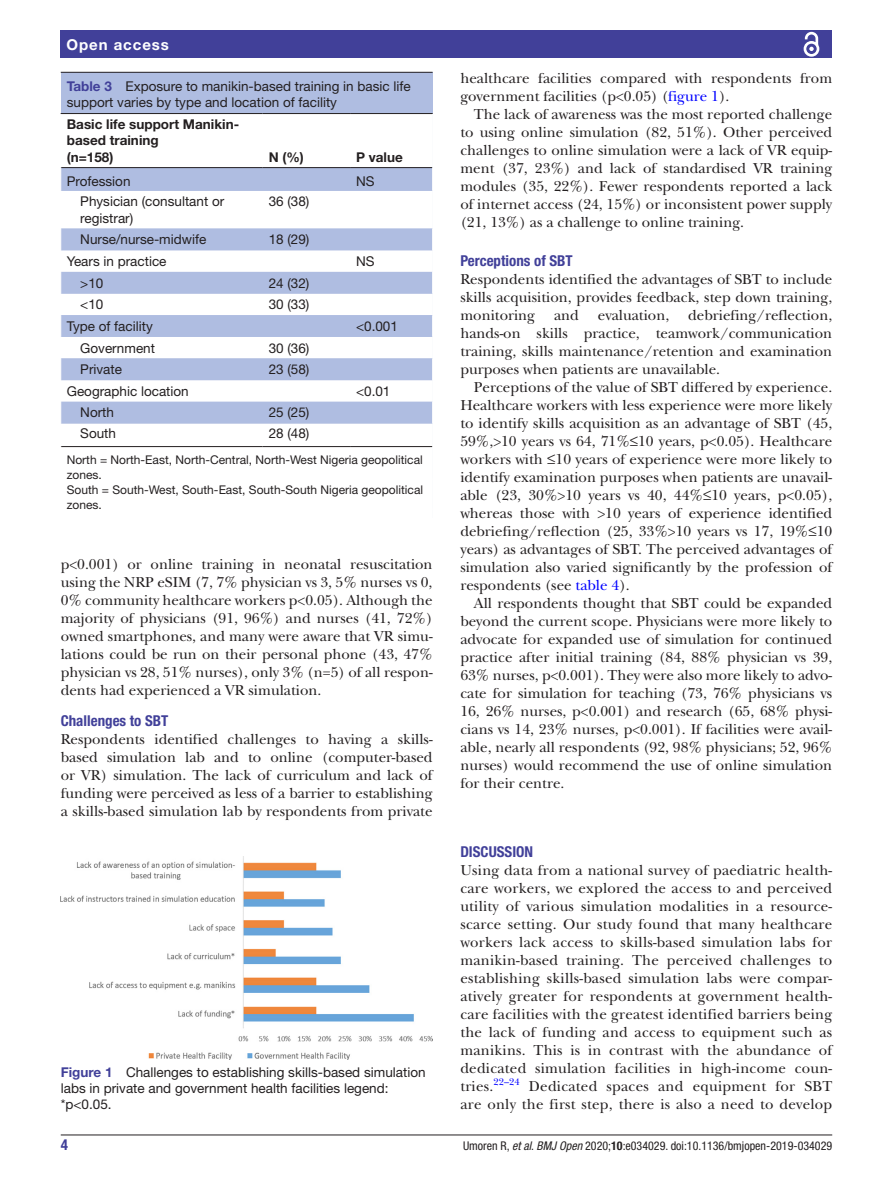
<style>
.page{position:relative;width:893px;height:1191px;background:#fff}
.page>*{position:absolute;margin:0;border:0;box-sizing:border-box;transform-origin:0 0}
.t1{font:15px/18px "New Baskerville";color:#231f20;text-align:justify}
.t2{font:700 condensed 15px "Helvetica Neue LT Std";color:#414099}
.t3{font:700 15px "Helvetica Neue LT Std";letter-spacing:.065em;color:#fff}
.t4{font:13.5px/16.2px "Helvetica Neue LT Std";color:#231f20}
.t5{font:700 13.5px/16.2px "Helvetica Neue LT Std";color:#231f20}
.t6{font:12px/15px "Helvetica Neue LT Std";color:#231f20}
.t7{font:condensed 12px "Helvetica Neue LT Std";color:#231f20}
.t8{font:9.9px "New Baskerville";color:#00f}
.s1{font-weight:700;color:#414099}
.s2{color:#00f}
.s3{font-style:italic}
.s4{font-weight:700}
</style>
<div class="page">
<hr style="left:61px;top:1134px;width:771px;height:1px;background:#231f20">
<div style="left:61px;top:31px;width:771px;height:27px;background:#414099"></div>
<svg style="left:803px;top:31px;width:17px;height:26px"></svg>
<div style="left:61px;top:73px;width:372px;height:445px;background:#afbde1"></div>
<hr style="left:61px;top:72px;width:372px;height:1px;background:#231f20">
<div style="left:61px;top:114px;width:371px;height:404px;background:#fff"></div>
<svg style="left:61px;top:168px;width:371px;height:255px"></svg>
<hr style="left:61px;top:113px;width:202px;height:1px;background:#231f20">
<hr style="left:61px;top:167px;width:202px;height:1px;background:#231f20">
<hr style="left:263px;top:113px;width:87px;height:1px;background:#231f20">
<hr style="left:263px;top:167px;width:87px;height:1px;background:#231f20">
<hr style="left:350px;top:113px;width:83px;height:1px;background:#231f20">
<hr style="left:350px;top:167px;width:82px;height:1px;background:#231f20">
<hr style="left:263px;top:446px;width:87px;height:1px;background:#231f20">
<hr style="left:350px;top:446px;width:82px;height:1px;background:#231f20">
<hr style="left:61px;top:446px;width:202px;height:1px;background:#231f20">
<hr style="left:432px;top:114px;width:1px;height:54px;background:#fff">
<svg style="left:432px;top:168px;width:1px;height:23px"></svg>
<hr style="left:432px;top:191px;width:1px;height:38px;background:#fff">
<svg style="left:432px;top:229px;width:1px;height:217px"></svg>
<hr style="left:432px;top:446px;width:1px;height:72px;background:#fff">
<hr style="left:67px;top:478px;width:366px;height:2px;background:#fff">
<hr style="left:67px;top:508px;width:366px;height:2px;background:#fff">
<img style="left:61px;top:856px;width:372px;height:203px">
<p class="t3" style="left:66px;top:35px;width:104px">Open access</p>
<p class="t4" style="left:67px;top:77px;width:346px"><span class="s1">Table 3</span> Exposure to manikin-based training in basic life support varies by type and location of facility</p>
<p class="t5" style="left:67px;top:116px;width:174px">Basic life support Manikin&shy;based training<br>(n=158)</p>
<p class="t5" style="left:269px;top:148px;width:37px">N (%)</p>
<p class="t5" style="left:356px;top:148px;width:48px">P value</p>
<p class="t4" style="left:67px;top:173px;width:65px">Profession</p>
<p class="t4" style="left:356px;top:173px;width:20px">NS</p>
<p class="t4" style="left:80px;top:193px;width:146px">Physician (consultant or registrar)</p>
<p class="t4" style="left:269px;top:193px;width:42px">36 (38)</p>
<p class="t4" style="left:80px;top:231px;width:127px">Nurse/nurse-midwife</p>
<p class="t4" style="left:269px;top:231px;width:42px">18 (29)</p>
<p class="t4" style="left:67px;top:253px;width:101px">Years in practice</p>
<p class="t4" style="left:356px;top:253px;width:20px">NS</p>
<p class="t4" style="left:80px;top:274px;width:25px">&gt;10</p>
<p class="t4" style="left:269px;top:274px;width:42px">24 (32)</p>
<p class="t4" style="left:80px;top:296px;width:25px">&lt;10</p>
<p class="t4" style="left:269px;top:296px;width:42px">30 (33)</p>
<p class="t4" style="left:67px;top:318px;width:87px">Type of facility</p>
<p class="t4" style="left:356px;top:318px;width:43px">&lt;0.001</p>
<p class="t4" style="left:80px;top:339px;width:76px">Government</p>
<p class="t4" style="left:269px;top:339px;width:42px">30 (36)</p>
<p class="t4" style="left:80px;top:361px;width:43px">Private</p>
<p class="t4" style="left:269px;top:361px;width:42px">23 (58)</p>
<p class="t4" style="left:67px;top:383px;width:123px">Geographic location</p>
<p class="t4" style="left:356px;top:383px;width:36px">&lt;0.01</p>
<p class="t4" style="left:80px;top:404px;width:35px">North</p>
<p class="t4" style="left:269px;top:404px;width:42px">25 (25)</p>
<p class="t4" style="left:80px;top:424px;width:37px">South</p>
<p class="t4" style="left:269px;top:424px;width:42px">28 (48)</p>
<p class="t6" style="left:67px;top:452px;width:358px">North = North-East, North-Central, North-West Nigeria geopolitical zones.<br>South = South-West, South-East, South-South Nigeria geopolitical zones.</p>
<p class="t1" style="left:61px;top:555px;width:373px">p&lt;0.001) or online training in neonatal resuscitation using the NRP eSIM (7, 7% physician vs 3, 5% nurses vs 0, 0% community healthcare workers p&lt;0.05). Although the majority of physicians (91, 96%) and nurses (41, 72%) owned smartphones, and many were aware that VR simu&shy;lations could be run on their personal phone (43, 47% physician vs 28, 51% nurses), only 3% (n=5) of all respon&shy;dents had experienced a VR simulation.</p>
<p class="t2" style="left:61px;top:712px;width:109px">Challenges to SBT</p>
<p class="t1" style="left:61px;top:730px;width:373px">Respondents identified challenges to having a skills&shy;based simulation lab and to online (computer-based or VR) simulation. The lack of curriculum and lack of funding were perceived as less of a barrier to establishing a skills-based simulation lab by respondents from private</p>
<p class="t4" style="left:61px;top:1063px;width:366px"><span class="s1">Figure 1</span> Challenges to establishing skills-based simulation labs in private and government health facilities legend: *p&lt;0.05.</p>
<p class="t1" style="left:460px;top:69px;width:373px">healthcare facilities compared with respondents from government facilities (p&lt;0.05) (<span class="s2">figure 1</span>).</p>
<p class="t1" style="left:460px;top:105px;width:373px;text-indent:13px">The lack of awareness was the most reported challenge to using online simulation (82, 51%). Other perceived challenges to online simulation were a lack of VR equip&shy;ment (37, 23%) and lack of standardised VR training modules (35, 22%). Fewer respondents reported a lack of internet access (24, 15%) or inconsistent power supply (21, 13%) as a challenge to online training.</p>
<p class="t2" style="left:460px;top:252px;width:114px">Perceptions of SBT</p>
<p class="t1" style="left:460px;top:270px;width:373px">Respondents identified the advantages of SBT to include skills acquisition, provides feedback, step down training, monitoring</p>
<p class="t1" style="left:460px;top:306px;width:373px;text-indent:228px">debriefing/reflection, hands-on skills practice, teamwork/communication training, skills maintenance/retention and examination purposes when patients are unavailable.</p>
<p class="t1" style="left:460px;top:378px;width:373px;text-indent:13px">Perceptions of the value of SBT differed by experience.<br>Healthcare workers with less experience were more likely to identify skills acquisition as an advantage of SBT (45, 59%,&gt;10 years vs 64, 71%≤10 years, p&lt;0.05). Healthcare workers with ≤10 years of experience were more likely to identify examination purposes when patients are unavail&shy;able (23, 30%&gt;10 years vs 40, 44%≤10 years, p&lt;0.05), whereas those with &gt;10 years of experience identified debriefing/reflection (25, 33%&gt;10 years vs 17, 19%≤10 years) as advantages of SBT. The perceived advantages of simulation also varied significantly by the profession of respondents (see <span class="s2">table 4</span>).</p>
<p class="t1" style="left:460px;top:594px;width:373px;text-indent:13px">All respondents thought that SBT could be expanded beyond the current scope. Physicians were more likely to advocate for expanded use of simulation for continued practice after initial training (84, 88% physician vs 39, 63% nurses, p&lt;0.001). They were also more likely to advo&shy;cate for simulation for teaching (73, 76% physicians vs 16, 26% nurses, p&lt;0.001) and research (65, 68% physi&shy;cians vs 14, 23% nurses, p&lt;0.001). If facilities were avail&shy;able, nearly all respondents (92, 98% physicians; 52, 96% nurses) would recommend the use of online simulation for their centre.</p>
<p class="t1" style="left:554px;top:306px;width:26px">and</p>
<p class="t1" style="left:598px;top:306px;width:73px">evaluation,</p>
<p class="t2" style="left:460px;top:843px;width:8px">Disc</p>
<p class="t2" style="left:489px;top:843px;width:16px">ussio</p>
<p class="t2" style="left:525px;top:843px;width:10px">n</p>
<p class="t1" style="left:460px;top:861px;width:373px">Using data from a national survey of paediatric health&shy;care workers, we explored the access to and perceived utility of various simulation modalities in a resource&shy;scarce setting. Our study found that many healthcare workers lack access to skills-based simulation labs for manikin-based training. The perceived challenges to establishing skills-based simulation labs were compar&shy;atively greater for respondents at government health&shy;care facilities with the greatest identified barriers being the lack of funding and access to equipment such as manikins. This is in contrast with the abundance of dedicated simulation facilities in high-income coun&shy;tries.</p>
<p class="t8" style="left:493px;top:1075px;width:28px">22–24</p>
<p class="t1" style="left:460px;top:1077px;width:373px;text-align:right">Dedicated spaces and equipment for SBT<br>are only the first step, there is also a need to develop</p>
<p class="t2" style="left:61px;top:1135px;width:9px">4</p>
<p class="t7" style="left:463px;top:1138px;width:371px">Umoren R, <span class="s3">et al</span>. <span class="s3">BMJ Open</span> 2020;<span class="s4">10</span>:e034029. doi:10.1136/bmjopen-2019-034029</p>
</div>
